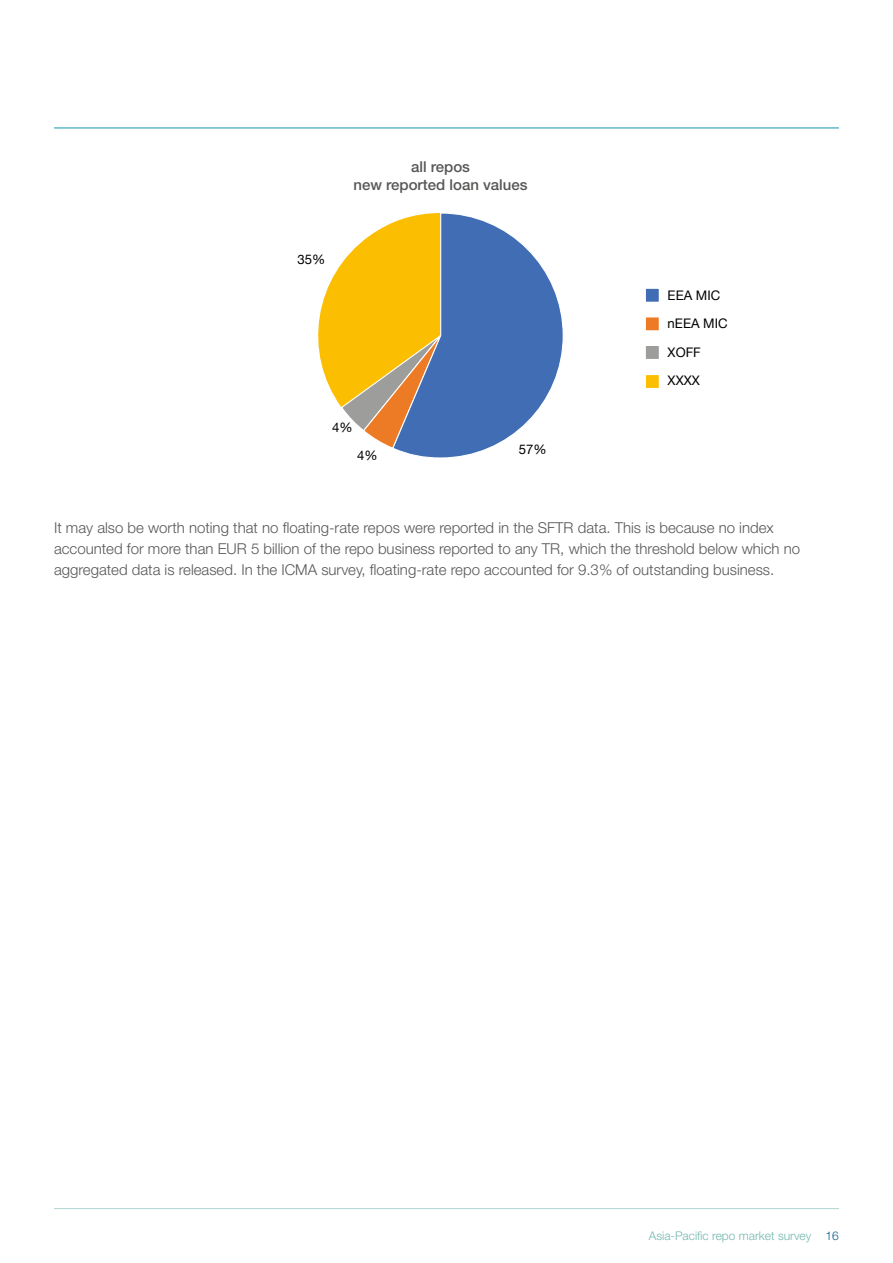
<style>
.page{position:relative;width:893px;height:1263px;background:#fff}
.page>*{position:absolute;margin:0;border:0;box-sizing:border-box;transform-origin:0 0}
.t1{font:300 15px/21px "Helvetica Neue LT Std";color:#575756}
.t2{font:500 15px/18px "Helvetica Neue LT Std";color:#575756;text-align:center}
.t3{font:13.2px/28.5px "Helvetica Neue";color:#000}
.t4{font:300 12px "Helvetica Neue LT Std";color:#73b7b0}
.s1{color:#075c8d}
</style>
<div class="page">
<hr style="left:54px;top:1208px;width:785px;height:1px;background:#73b7b0">
<hr style="left:54px;top:128px;width:785px;height:1px;background:#1395b3">
<svg style="left:318px;top:213px;width:245px;height:245px"></svg>
<div style="left:645px;top:288px;width:14px;height:14px;background:#406db4"></div>
<div style="left:645px;top:288px;width:15px;height:15px;border:1px solid #fff"></div>
<div style="left:645px;top:317px;width:14px;height:14px;background:#ed7a25"></div>
<div style="left:645px;top:316px;width:15px;height:15px;border:1px solid #fff"></div>
<div style="left:645px;top:345px;width:14px;height:14px;background:#9d9d9c"></div>
<div style="left:645px;top:345px;width:15px;height:15px;border:1px solid #fff"></div>
<div style="left:645px;top:375px;width:14px;height:13px;background:#fcbe00"></div>
<div style="left:645px;top:374px;width:15px;height:15px;border:1px solid #fff"></div>
<p class="t3" style="left:298px;top:246px;width:29px">35%</p>
<p class="t2" style="left:353px;top:157px;width:176px">all repos<br>new reported loan values</p>
<p class="t3" style="left:332px;top:413px;width:22px">4%</p>
<p class="t3" style="left:357px;top:442px;width:22px">4%</p>
<p class="t3" style="left:519px;top:436px;width:29px">57%</p>
<p class="t3" style="left:668px;top:281px;width:62px">EEA MIC nEEA MIC<br>XOFF<br>XXXX</p>
<p class="t1" style="left:54px;top:516px;width:748px">It may also be worth noting that no floating-rate repos were reported in the SFTR data. This is because no index accounted for more than EUR 5 billion of the repo business reported to any TR, which the threshold below which no aggregated data is released. In the ICMA survey, floating-rate repo accounted for 9.3% of outstanding business.</p>
<p class="t4" style="left:649px;top:1229px;width:192px">Asia-Pacific repo market survey <span class="s1">16</span></p>
</div>
